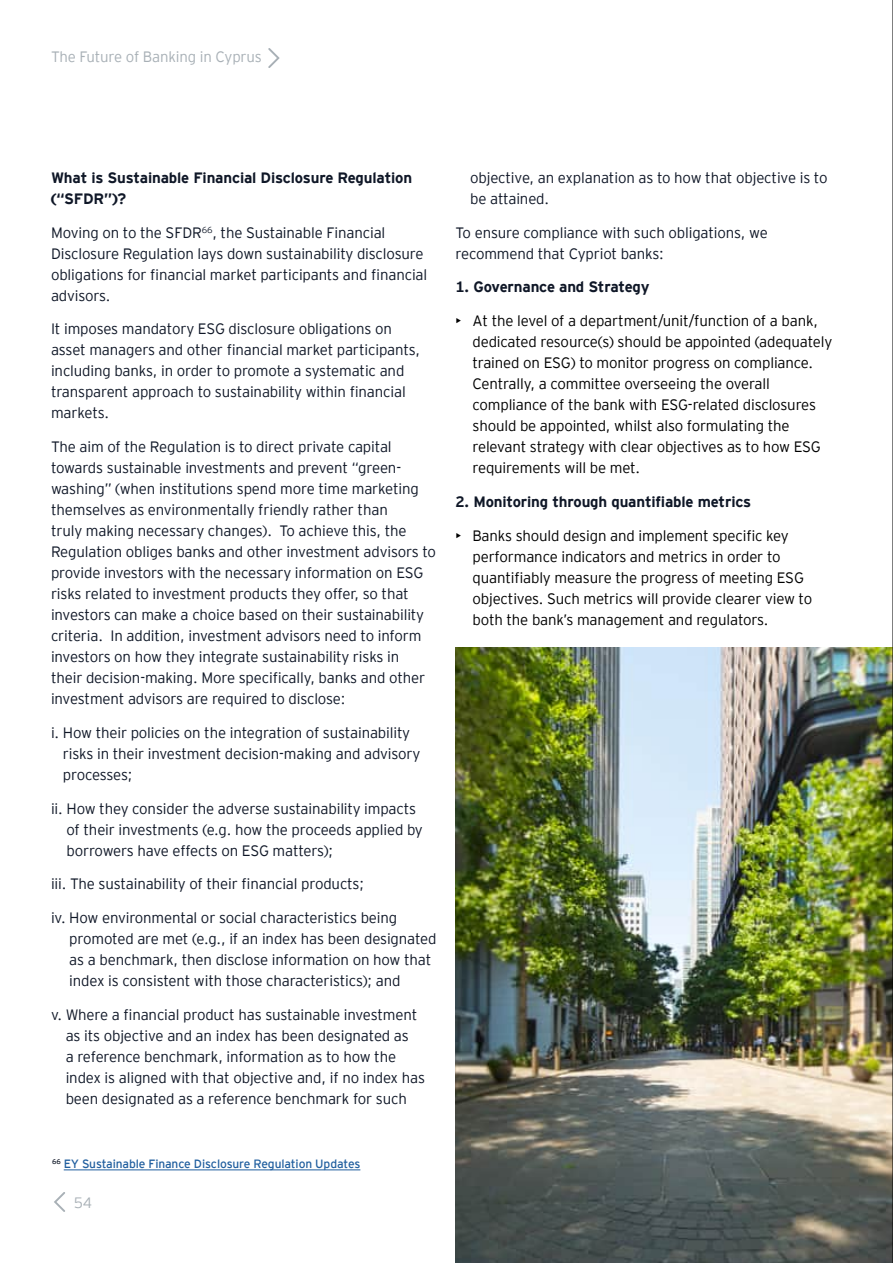
<style>
.page{position:relative;width:893px;height:1263px;background:#fff}
.page>*{position:absolute;margin:0;border:0;box-sizing:border-box;transform-origin:0 0}
.t1{font:300 15px/21px "EY Interstate";letter-spacing:-.01em;color:#0f1727}
.t2{font:300 15px/21px "EY Interstate";letter-spacing:-.01em;color:#000}
.t3{font:700 15px/21px "EY Interstate";letter-spacing:-.01em;color:#0f1727}
.t4{font:300 15px "EY Interstate";letter-spacing:-.01em;color:#a8b0b6}
.t5{font:300 12px "EY Interstate";letter-spacing:-.01em;color:#215f9f}
</style>
<div class="page">
<hr style="left:64px;top:1169px;width:296px;height:1px;background:#215f9f">
<img style="left:455px;top:648px;width:437px;height:615px">
<svg style="left:268px;top:48px;width:12px;height:20px"></svg>
<svg style="left:54px;top:1192px;width:11px;height:20px"></svg>
<hr style="left:892px;top:0;width:1px;height:1263px;background:#000">
<p class="t4" style="left:51px;top:46px;width:212px">The Future of Banking in Cyprus</p>
<p class="t3" style="left:51px;top:166px;width:363px">What is Sustainable Financial Disclosure Regulation (“SFDR”)?</p>
<p class="t1" style="left:51px;top:221px;width:378px">Moving on to the SFDR<sup>66</sup>, the Sustainable Financial Disclosure Regulation lays down sustainability disclosure obligations for financial market participants and financial advisors.</p>
<p class="t1" style="left:51px;top:318px;width:370px">It imposes mandatory ESG disclosure obligations on asset managers and other financial market participants, including banks, in order to promote a systematic and transparent approach to sustainability within financial markets.</p>
<p class="t1" style="left:51px;top:435px;width:386px">The aim of the Regulation is to direct private capital towards sustainable investments and prevent “green&shy;washing” (when institutions spend more time marketing themselves as environmentally friendly rather than<br>truly making necessary changes). To achieve this, the Regulation obliges banks and other investment advisors to provide investors with the necessary information on ESG risks related to investment products they offer, so that investors can make a choice based on their sustainability criteria. In addition, investment advisors need to inform investors on how they integrate sustainability risks in<br>their decision-making. More specifically, banks and other investment advisors are required to disclose:</p>
<p class="t1" style="left:63px;top:721px;width:359px;text-indent:-12px">i. How their policies on the integration of sustainability risks in their investment decision-making and advisory processes;</p>
<p class="t1" style="left:67px;top:797px;width:358px;text-indent:-15px">ii. How they consider the adverse sustainability impacts of their investments (e.g. how the proceeds applied by borrowers have effects on ESG matters);</p>
<p class="t1" style="left:51px;top:873px;width:315px">iii. The sustainability of their financial products;</p>
<p class="t1" style="left:69px;top:906px;width:369px;text-indent:-18px">iv. How environmental or social characteristics being promoted are met (e.g., if an index has been designated as a benchmark, then disclose information on how that index is consistent with those characteristics); and</p>
<p class="t1" style="left:66px;top:1003px;width:361px;text-indent:-15px">v. Where a financial product has sustainable investment as its objective and an index has been designated as<br>a reference benchmark, information as to how the index is aligned with that objective and, if no index has been designated as a reference benchmark for such</p>
<p class="t1" style="left:470px;top:166px;width:359px">objective, an explanation as to how that objective is to be attained.</p>
<p class="t1" style="left:455px;top:221px;width:314px">To ensure compliance with such obligations, we recommend that Cypriot banks:</p>
<p class="t3" style="left:455px;top:275px;width:196px">1. Governance and Strategy</p>
<p class="t2" style="left:472px;top:309px;width:361px;text-indent:-17px">• At the level of a department/unit/function of a bank, dedicated resource(s) should be appointed (adequately trained on ESG) to monitor progress on compliance.<br>Centrally, a committee overseeing the overall compliance of the bank with ESG-related disclosures should be appointed, whilst also formulating the relevant strategy with clear objectives as to how ESG requirements will be met.</p>
<p class="t3" style="left:455px;top:490px;width:297px">2. Monitoring through quantifiable metrics</p>
<p class="t2" style="left:472px;top:524px;width:341px;text-indent:-17px">• Banks should design and implement specific key performance indicators and metrics in order to quantifiably measure the progress of meeting ESG objectives. Such metrics will provide clearer view to both the bank’s management and regulators.</p>
<p class="t5" style="left:52px;top:1155px;width:310px"><sup>66</sup> EY Sustainable Finance Disclosure Regulation Updates</p>
<p class="t4" style="left:74px;top:1192px;width:20px">54</p>
</div>
